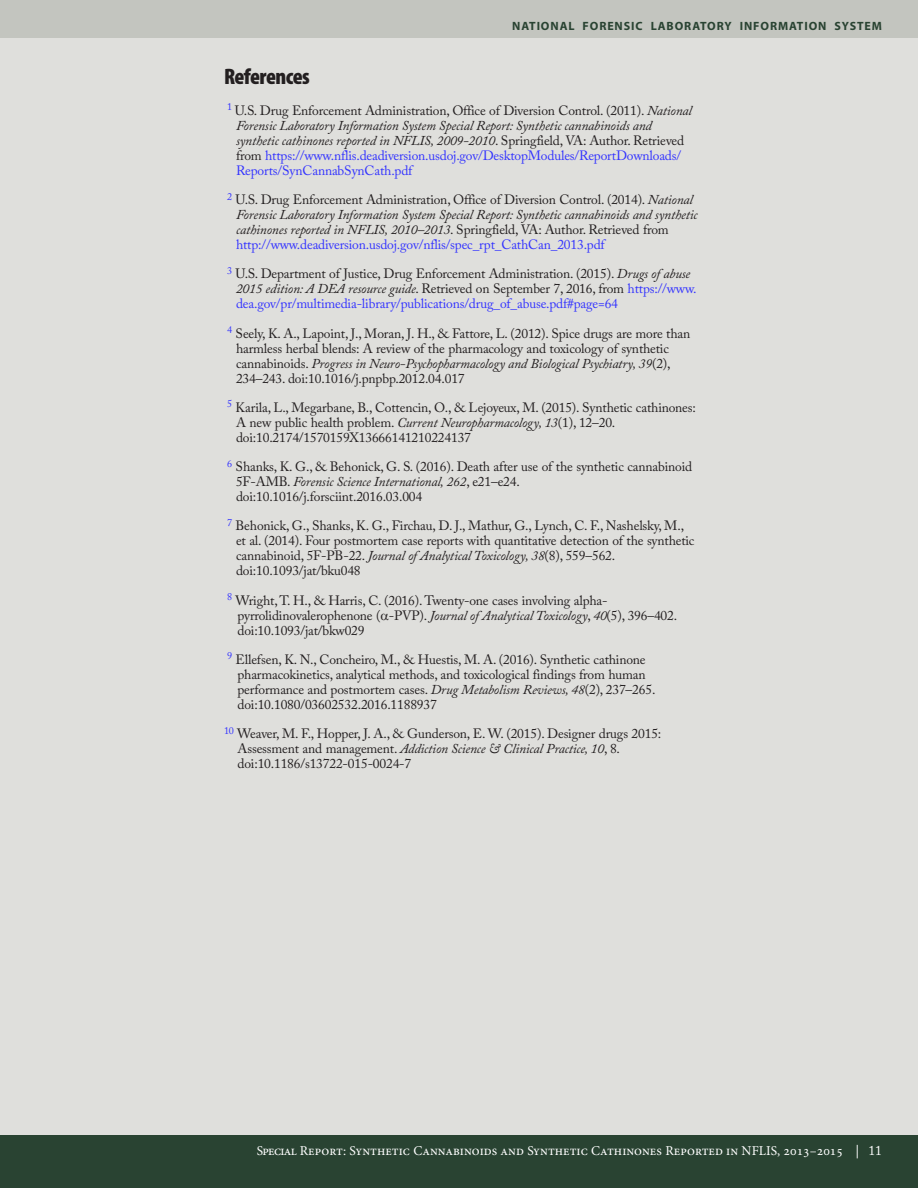
<style>
.page{position:relative;width:918px;height:1188px;background:#fff}
.page>*{position:absolute;margin:0;border:0;box-sizing:border-box;transform-origin:0 0}
.t1{font:900 condensed 22.5px "Myriad Pro";letter-spacing:-.025em;color:#231f20}
.t2{font:13.5px/15px "Adobe Caslon Pro";letter-spacing:-.01em;color:#231f20}
.t3{font:italic 13.5px/15px "Adobe Caslon Pro";letter-spacing:-.01em;color:#231f20}
.t4{font:13.5px "Minion Pro";color:#fff}
.t5{font:700 12px "Myriad Pro";letter-spacing:.075em;color:#294332}
.s1{font-style:normal}
.s2{font-style:normal;color:#33f}
.s3{font-style:italic}
.s4{color:#33f}
.s5{font-family:"Myriad Pro"}
.s6{font-family:"Adobe Caslon Pro"}
</style>
<div class="page">
<div style="left:0;top:1135px;width:918px;height:53px;background:#294332"></div>
<div style="left:0;top:0;width:918px;height:38px;background:#c3c5bf"></div>
<div style="left:0;top:38px;width:918px;height:1097px;background:#dfdfdc"></div>
<p class="t5" style="left:512px;top:20px;width:371px">NATIONAL FORENSIC LABORATORY INFORMATION SYSTEM</p>
<h2 class="t1" style="left:224px;top:64px;width:87px">References</h2>
<p class="t3" style="left:236px;top:103px;width:458px;text-indent:-9px"><sup>1</sup> <span class="s1">U.S. Drug Enforcement Administration, Office of Diversion Control. (2011).</span> National Forensic Laboratory Information System Special Report: Synthetic cannabinoids and synthetic cathinones reported in NFLIS, 2009-2010<span class="s1">. Springfield, VA: Author. Retrieved from</span> <span class="s2">https://www.nflis.deadiversion.usdoj.gov/DesktopModules/ReportDownloads/ Reports/SynCannabSynCath.pdf</span></p>
<p class="t3" style="left:236px;top:192px;width:463px;text-indent:-9px"><sup>2</sup> <span class="s1">U.S. Drug Enforcement Administration, Office of Diversion Control. (2014).</span> National Forensic Laboratory Information System Special Report: Synthetic cannabinoids and synthetic cathinones reported in NFLIS, 2010–2013<span class="s1">. Springfield, VA: Author. Retrieved from </span><span class="s2">http://www.deadiversion.usdoj.gov/nflis/spec_rpt_CathCan_2013.pdf</span></p>
<p class="t2" style="left:236px;top:266px;width:462px;text-indent:-9px"><sup>3</sup> U.S. Department of Justice, Drug Enforcement Administration. (2015). <span class="s3">Drugs of abuse<br>2015 edition: A DEA resource guide</span>. Retrieved on September 7, 2016, from <span class="s4">https://www. dea.gov/pr/multimedia-library/publications/drug_of_abuse.pdf#page=64</span></p>
<p class="t2" style="left:236px;top:325px;width:456px;text-indent:-9px"><sup>4</sup> Seely, K. A., Lapoint, J., Moran, J. H., &amp; Fattore, L. (2012). Spice drugs are more than harmless herbal blends: A review of the pharmacology and toxicology of synthetic cannabinoids. <span class="s3">Progress in Neuro-Psychopharmacology and Biological Psychiatry, 39</span>(2), 234–243. doi:10.1016/j.pnpbp.2012.04.017</p>
<p class="t2" style="left:236px;top:400px;width:461px;text-indent:-9px"><sup>5</sup> Karila, L., Megarbane, B., Cottencin, O., &amp; Lejoyeux, M. (2015). Synthetic cathinones:<br>A new public health problem. <span class="s3">Current Neuropharmacology, 13</span>(1), 12–20. doi:10.2174/1570159X13666141210224137</p>
<p class="t2" style="left:236px;top:459px;width:458px;text-indent:-9px"><sup>6</sup> Shanks, K. G., &amp; Behonick, G. S. (2016). Death after use of the synthetic cannabinoid<br>5F-AMB. <span class="s3">Forensic Science International, 262</span>, e21–e24. doi:10.1016/j.forsciint.2016.03.004</p>
<p class="t2" style="left:236px;top:518px;width:460px;text-indent:-9px"><sup>7</sup> Behonick, G., Shanks, K. G., Firchau, D. J., Mathur, G., Lynch, C. F., Nashelsky, M., et al. (2014). Four postmortem case reports with quantitative detection of the synthetic cannabinoid, 5F-PB-22. <span class="s3">Journal of Analytical Toxicology, 38</span>(8), 559–562. doi:10.1093/jat/bku048</p>
<p class="t2" style="left:238px;top:592px;width:441px;text-indent:-10px"><sup>8</sup> Wright, T. H., &amp; Harris, C. (2016). Twenty-one cases involving alpha&shy;pyrrolidinovalerophenone ( -PVP). <span class="s3">Journal of Analytical Toxicology</span>, <span class="s3">40</span>(5), 396–402. doi:10.1093/jat/bkw029</p>
<p class="t2" style="left:238px;top:652px;width:419px;text-indent:-11px"><sup>9</sup> Ellefsen, K. N., Concheiro, M., &amp; Huestis, M. A. (2016). Synthetic cathinone pharmacokinetics, analytical methods, and toxicological findings from human performance and postmortem cases. <span class="s3">Drug Metabolism Reviews, 48</span>(2), 237–265. doi:10.1080/03602532.2016.1188937</p>
<p class="t2" style="left:238px;top:726px;width:425px;text-indent:-14px"><sup>10</sup> Weaver, M. F., Hopper, J. A., &amp; Gunderson, E. W. (2015). Designer drugs 2015:<br>Assessment and management. <span class="s3">Addiction Science &amp; Clinical Practice, 10</span>, 8. doi:10.1186/s13722-015-0024-7</p>
<p class="t4" style="left:257px;top:1143px;width:627px">Special Report: Synthetic Cannabinoids and Synthetic Cathinones Reported in NFLIS, 2013–2015 <span class="s5">|</span> <span class="s6">11</span></p>
</div>
